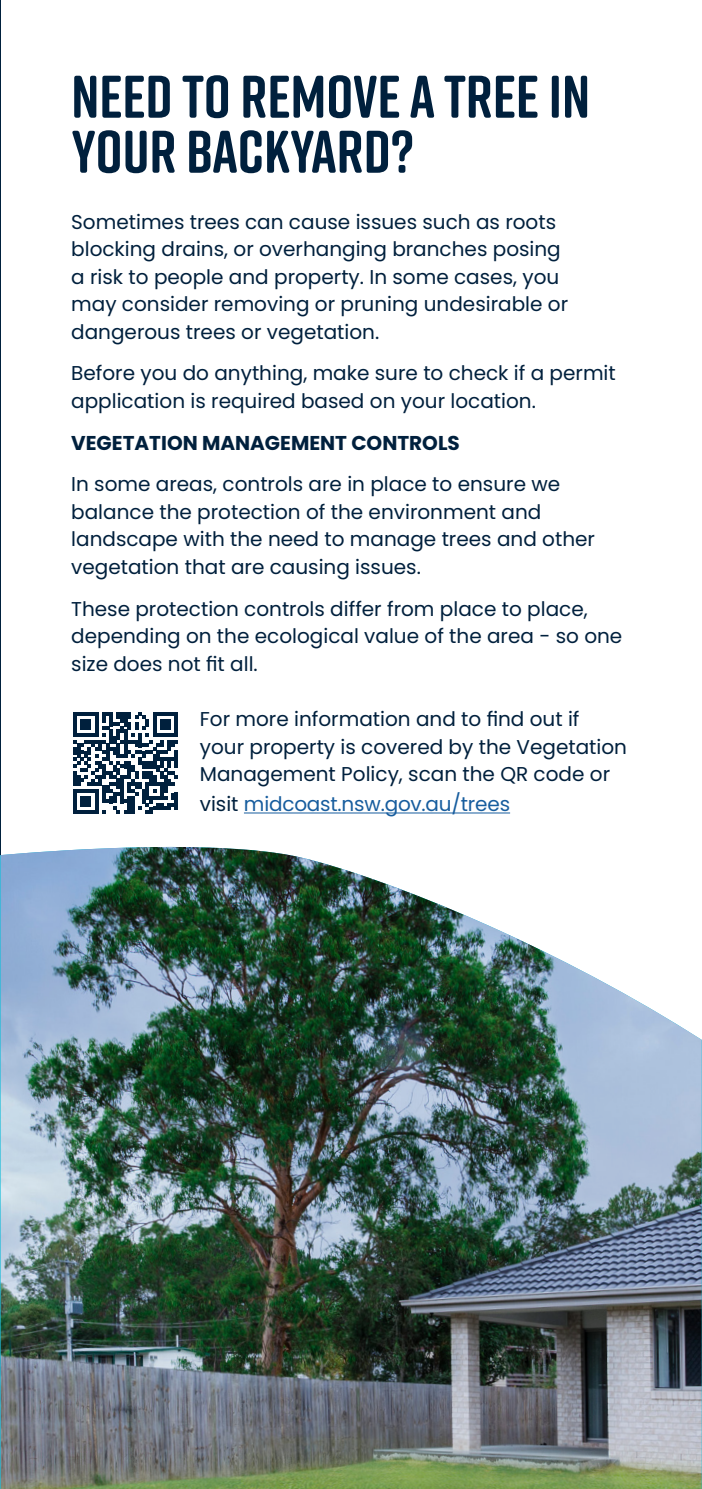
<style>
.page{position:relative;width:702px;height:1489px;background:#fff}
.page>*{position:absolute;margin:0;border:0;box-sizing:border-box;transform-origin:0 0}
.Heading_Two{font:700 60px/55px "Rift Soft";color:#00203d}
.Body_Copy{font:20px/27.5px "Poppins";color:#00203d}
.Bullets{font:20px/27.5px "Poppins";color:#00203d}
.Bullets-2{font:20px "Poppins";letter-spacing:-.01em;color:#175d9e}
.Body_Copy-2{font:700 20px "Poppins";color:#00203d}
.s1{color:#00203d}
</style>
<div class="page">
<hr style="left:0;top:0;width:1px;height:1488px;background:#00203d">
<img style="left:1px;top:847px;width:700px;height:641px">
<hr style="left:244px;top:812px;width:266px;height:1px;background:#175d9e">
<svg style="left:73px;top:712px;width:105px;height:101px"></svg>
<hr style="left:174px;top:792px;width:4px;height:18px;background:#00203d">
<p class="Heading_Two" style="left:71px;top:68px;width:520px">NEED TO REMOVE A TREE IN<br>YOUR BACKYARD?</p>
<p class="Body_Copy" style="left:71px;top:208px;width:498px">Sometimes trees can cause issues such as roots blocking drains, or overhanging branches posing a risk to people and property. In some cases, you may consider removing or pruning undesirable or dangerous trees or vegetation.</p>
<p class="Body_Copy" style="left:71px;top:360px;width:546px">Before you do anything, make sure to check if a permit application is required based on your location.</p>
<p class="Body_Copy-2" style="left:71px;top:431px;width:390px">VEGETATION MANAGEMENT CONTROLS</p>
<p class="Body_Copy" style="left:71px;top:470px;width:525px">In some areas, controls are in place to ensure we balance the protection of the environment and landscape with the need to manage trees and other vegetation that are causing issues.</p>
<p class="Body_Copy" style="left:71px;top:595px;width:552px">These protection controls differ from place to place, depending on the ecological value of the area - so one size does not fit all.</p>
<p class="Bullets" style="left:200px;top:705px;width:429px">For more information and to find out if your property is covered by the Vegetation<br>Management Policy, scan the QR code or</p>
<p class="Bullets-2" style="left:200px;top:792px;width:312px"><span class="s1">visit</span> midcoast.nsw.gov.au/trees</p>
</div>
